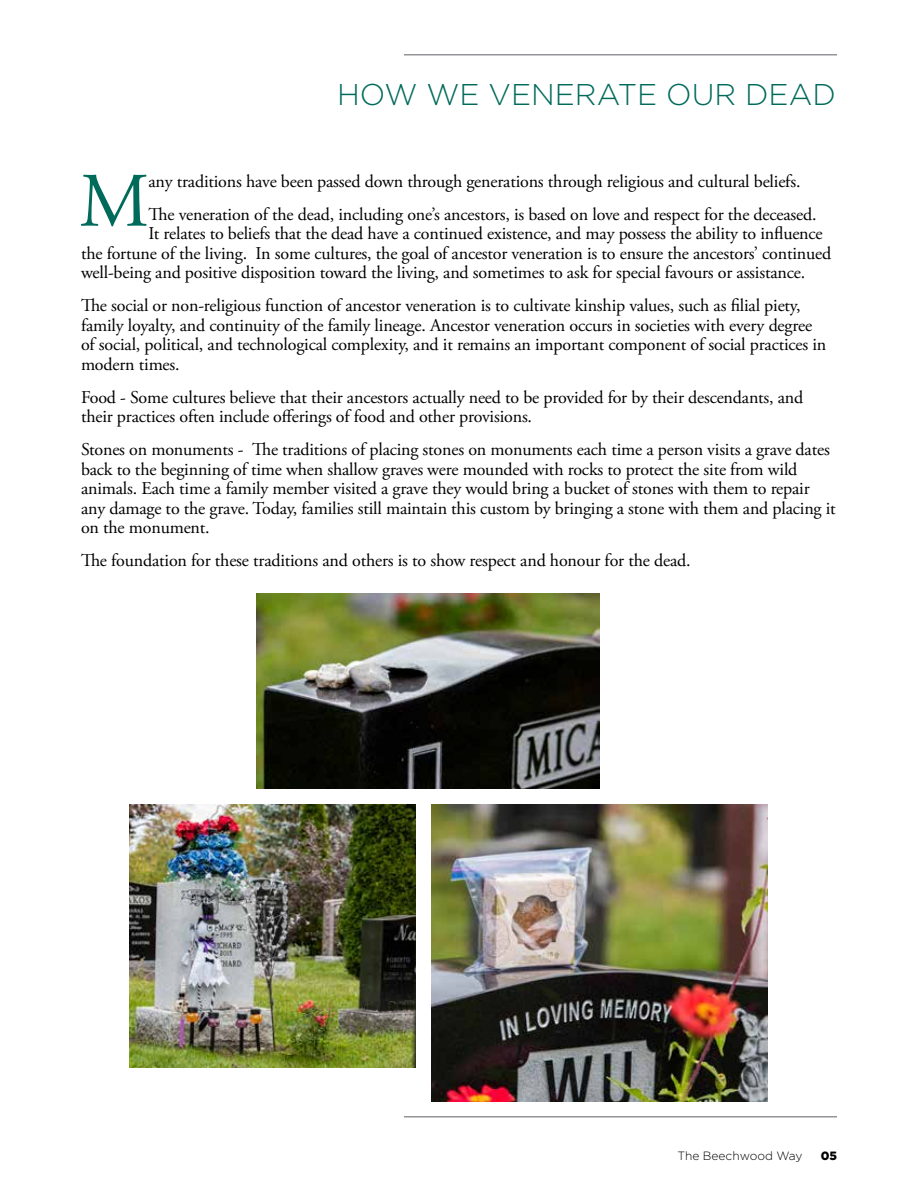
<style>
.page{position:relative;width:918px;height:1188px;background:#fff}
.page>*{position:absolute;margin:0;border:0;box-sizing:border-box;transform-origin:0 0}
.t1{font:76.8px "Adobe Garamond Pro";color:#006a5b}
.t2{font:300 30px "Gotham";color:#006a5b}
.t3{font:18px/19.5px "Adobe Garamond Pro";letter-spacing:-.01em;color:#000}
.t4{font:300 12px "Gotham";color:#000}
.t5{font:900 12px "Gotham";color:#000}
</style>
<div class="page">
<hr style="left:404px;top:54px;width:433px;height:2px;background:#939598">
<hr style="left:404px;top:1116px;width:433px;height:2px;background:#939598">
<img style="left:432px;top:804px;width:335px;height:298px">
<img style="left:130px;top:804px;width:286px;height:263px">
<img style="left:257px;top:593px;width:342px;height:195px">
<h2 class="t2" style="left:337px;top:75px;width:500px">HOW WE VENERATE OUR DEAD</h2>
<h1 class="t1" style="left:79px;top:155px;width:72px">M</h1>
<p class="t3" style="left:148px;top:165px;width:670px;line-height:33px">any traditions have been passed down through generations through religious and cultural beliefs.<br>The veneration of the dead, including one’s ancestors, is based on love and respect for the deceased.</p>
<p class="t3" style="left:81px;top:224px;width:752px;text-indent:67px">It relates to beliefs that the dead have a continued existence, and may possess the ability to influence the fortune of the living. In some cultures, the goal of ancestor veneration is to ensure the ancestors’ continued well-being and positive disposition toward the living, and sometimes to ask for special favours or assistance.</p>
<p class="t3" style="left:81px;top:296px;width:747px">The social or non-religious function of ancestor veneration is to cultivate kinship values, such as filial piety, family loyalty, and continuity of the family lineage. Ancestor veneration occurs in societies with every degree of social, political, and technological complexity, and it remains an important component of social practices in modern times.</p>
<p class="t3" style="left:81px;top:388px;width:724px">Food - Some cultures believe that their ancestors actually need to be provided for by their descendants, and their practices often include offerings of food and other provisions.</p>
<p class="t3" style="left:81px;top:440px;width:756px">Stones on monuments - The traditions of placing stones on monuments each time a person visits a grave dates back to the beginning of time when shallow graves were mounded with rocks to protect the site from wild animals. Each time a family member visited a grave they would bring a bucket of stones with them to repair any damage to the grave. Today, families still maintain this custom by bringing a stone with them and placing it on the monument.</p>
<p class="t3" style="left:81px;top:551px;width:611px">The foundation for these traditions and others is to show respect and honour for the dead.</p>
<p class="t4" style="left:677px;top:1148px;width:127px">The Beechwood Way</p>
<p class="t5" style="left:821px;top:1147px;width:18px">05</p>
</div>
